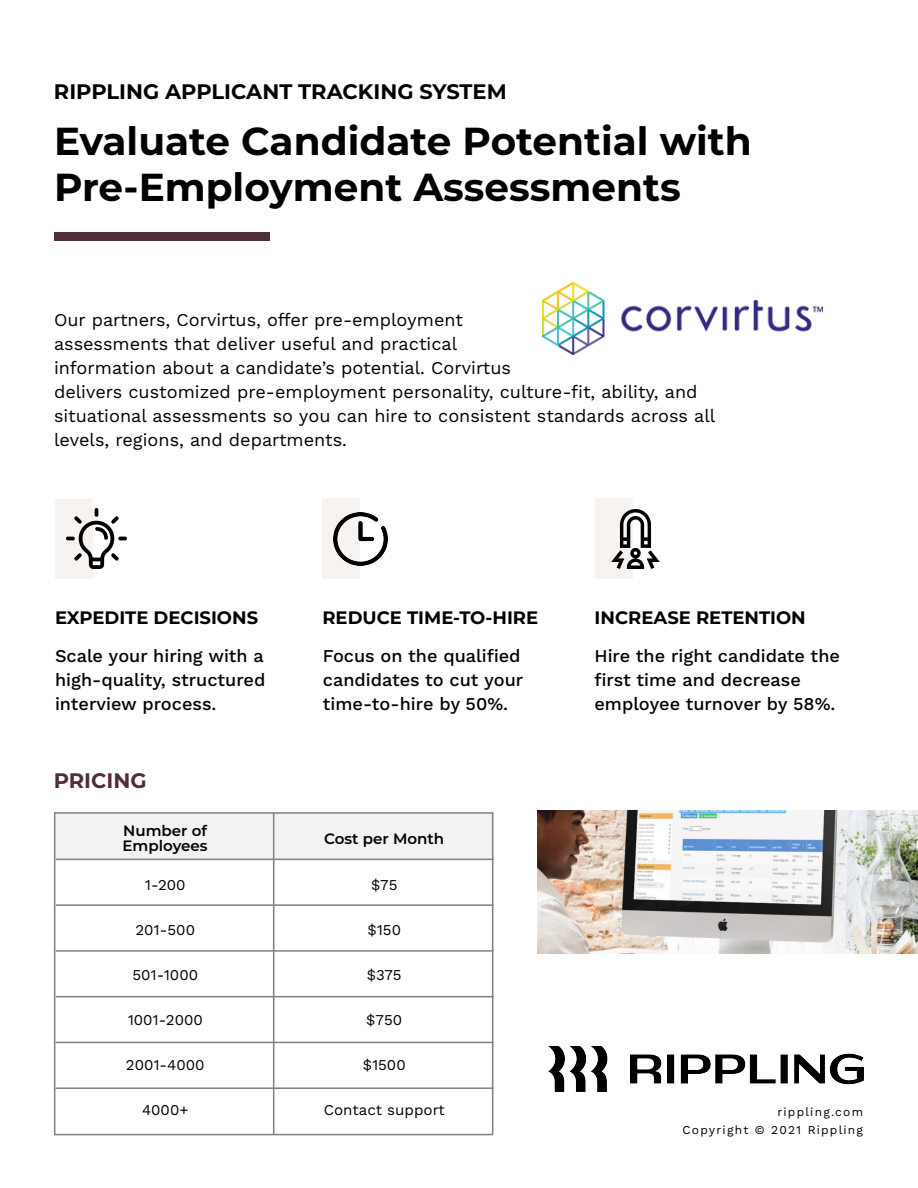
<style>
.page{position:relative;width:918px;height:1188px;background:#fff}
.page>*{position:absolute;margin:0;border:0;box-sizing:border-box;transform-origin:0 0}
.t1{font:700 39px/46.8px "Montserrat";color:#000}
.t2{font:700 21px "Montserrat";color:#000}
.t3{font:700 21px "Montserrat";color:#502d3c}
.t4{font:18px/24px "Work Sans";color:#000}
.t5{font:500 18px/24px "Work Sans";color:#000}
.t6{font:700 18px "Montserrat";color:#000}
.t7{font:15px "Work Sans";color:#000}
.t8{font:600 15px/15px "Montserrat";color:#000}
.t9{font:12px/18px "Work Sans";letter-spacing:.1em;color:#000;text-align:right}
</style>
<div class="page">
<img style="left:538px;top:811px;width:380px;height:143px">
<div style="left:54px;top:232px;width:216px;height:9px;background:#502d3c"></div>
<img style="left:548px;top:1046px;width:315px;height:45px">
<div style="left:322px;top:498px;width:38px;height:81px;background:#f6f3f0"></div>
<div style="left:55px;top:499px;width:38px;height:80px;background:#f6f3f0"></div>
<div style="left:595px;top:498px;width:37px;height:81px;background:#f6f3f0"></div>
<img style="left:542px;top:283px;width:281px;height:72px">
<img style="left:334px;top:512px;width:53px;height:54px">
<img style="left:611px;top:509px;width:49px;height:59px">
<img style="left:67px;top:509px;width:60px;height:60px">
<div style="left:54px;top:814px;width:439px;height:46px;background:#f2f2f2"></div>
<div style="left:54px;top:812px;width:439px;height:323px;border:2px solid #808080"></div>
<hr style="left:273px;top:813px;width:1px;height:322px;background:#808080">
<hr style="left:56px;top:859px;width:438px;height:1px;background:#808080">
<hr style="left:56px;top:904px;width:438px;height:2px;background:#808080">
<hr style="left:56px;top:950px;width:438px;height:2px;background:#808080">
<hr style="left:56px;top:996px;width:438px;height:1px;background:#808080">
<hr style="left:55px;top:1042px;width:439px;height:1px;background:#808080">
<hr style="left:55px;top:1087px;width:439px;height:2px;background:#808080">
<p class="t2" style="left:54px;top:76px;width:454px">RIPPLING APPLICANT TRACKING SYSTEM</p>
<h1 class="t1" style="left:54px;top:115px;width:699px">Evaluate Candidate Potential with<br>Pre-Employment Assessments</h1>
<p class="t4" style="left:54px;top:309px;width:458px">Our partners, Corvirtus, offer pre-employment assessments that deliver useful and practical information about a candidate’s potential. Corvirtus</p>
<p class="t4" style="left:54px;top:381px;width:663px">delivers customized pre-employment personality, culture-fit, ability, and situational assessments so you can hire to consistent standards across all levels, regions, and departments.</p>
<p class="t6" style="left:55px;top:605px;width:205px">EXPEDITE DECISIONS</p>
<p class="t6" style="left:322px;top:605px;width:217px">REDUCE TIME-TO-HIRE</p>
<p class="t6" style="left:595px;top:605px;width:213px">INCREASE RETENTION</p>
<p class="t5" style="left:55px;top:645px;width:212px;text-align:justify">Scale your hiring with a high-quality, structured interview process.</p>
<p class="t5" style="left:323px;top:645px;width:202px">Focus on the qualified candidates to cut your time-to-hire by 50%.</p>
<p class="t5" style="left:594px;top:645px;width:247px">Hire the right candidate the first time and decrease employee turnover by 58%.</p>
<p class="t3" style="left:54px;top:766px;width:94px">PRICING</p>
<p class="t8" style="left:123px;top:823px;width:87px">Number of<br>Employees</p>
<p class="t8" style="left:324px;top:830px;width:122px">Cost per Month</p>
<p class="t7" style="left:145px;top:876px;width:42px">1-200</p>
<p class="t7" style="left:135px;top:921px;width:61px">201-500</p>
<p class="t7" style="left:132px;top:966px;width:67px">501-1000</p>
<p class="t7" style="left:128px;top:1011px;width:77px">1001-2000</p>
<p class="t7" style="left:126px;top:1056px;width:80px">2001-4000</p>
<p class="t7" style="left:142px;top:1101px;width:48px">4000+</p>
<p class="t7" style="left:371px;top:876px;width:28px">$75</p>
<p class="t7" style="left:367px;top:921px;width:35px">$150</p>
<p class="t7" style="left:367px;top:966px;width:36px">$375</p>
<p class="t7" style="left:366px;top:1011px;width:37px">$750</p>
<p class="t7" style="left:363px;top:1056px;width:44px">$1500</p>
<p class="t7" style="left:324px;top:1101px;width:123px">Contact support</p>
<p class="t9" style="left:682px;top:1103px;width:182px">rippling.com<br>Copyright © 2021 Rippling</p>
</div>
